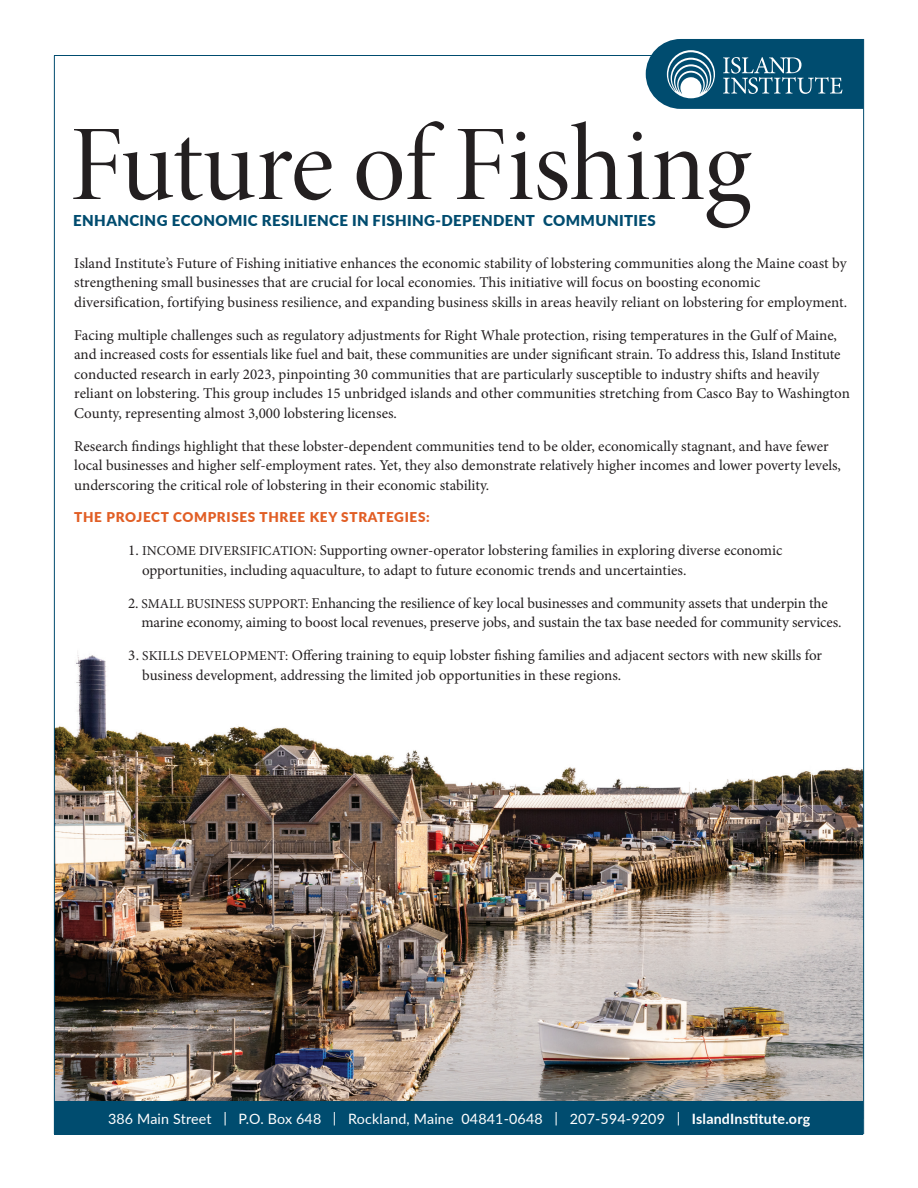
<style>
.page{position:relative;width:918px;height:1188px;background:#fff}
.page>*{position:absolute;margin:0;border:0;box-sizing:border-box;transform-origin:0 0}
.t1{font:108px "Minion Pro Disp";letter-spacing:-.005em;color:#231f20}
.t2{font:15px/19.5px "Minion Pro";color:#231f20}
.t3{font:900 15px "Lato";letter-spacing:.025em;color:#004c6f}
.t4{font:14.25px "Lato";letter-spacing:.015em;color:#fff}
.t5{font:900 13.5px "Lato";letter-spacing:.05em;color:#e15e25}
.s1{font-size:13.5px}
.s2{font-weight:700}
</style>
<div class="page">
<img style="left:55px;top:652px;width:808px;height:450px">
<div style="left:55px;top:1102px;width:808px;height:33px;background:#004c6f"></div>
<hr style="left:863px;top:39px;width:1px;height:1095px;background:#004c6f">
<hr style="left:54px;top:56px;width:1px;height:1078px;background:#004c6f">
<hr style="left:54px;top:55px;width:602px;height:1px;background:#004c6f">
<hr style="left:54px;top:1134px;width:809px;height:1px;background:#004c6f">
<svg style="left:646px;top:39px;width:218px;height:70px"></svg>
<h1 class="t1" style="left:69px;top:99px;width:683px">Future of Fishing</h1>
<p class="t3" style="left:73px;top:209px;width:584px">ENHANCING ECONOMIC RESILIENCE IN FISHING-DEPENDENT COMMUNITIES</p>
<p class="t2" style="left:74px;top:253px;width:775px">Island Institute’s Future of Fishing initiative enhances the economic stability of lobstering communities along the Maine coast by strengthening small businesses that are crucial for local economies. This initiative will focus on boosting economic diversification, fortifying business resilience, and expanding business skills in areas heavily reliant on lobstering for employment.</p>
<p class="t2" style="left:74px;top:325px;width:777px">Facing multiple challenges such as regulatory adjustments for Right Whale protection, rising temperatures in the Gulf of Maine, and increased costs for essentials like fuel and bait, these communities are under significant strain. To address this, Island Institute conducted research in early 2023, pinpointing 30 communities that are particularly susceptible to industry shifts and heavily reliant on lobstering. This group includes 15 unbridged islands and other communities stretching from Casco Bay to Washington County, representing almost 3,000 lobstering licenses.</p>
<p class="t2" style="left:74px;top:436px;width:768px">Research findings highlight that these lobster-dependent communities tend to be older, economically stagnant, and have fewer local businesses and higher self-employment rates. Yet, they also demonstrate relatively higher incomes and lower poverty levels, underscoring the critical role of lobstering in their economic stability.</p>
<p class="t5" style="left:74px;top:507px;width:357px">THE PROJECT COMPRISES THREE KEY STRATEGIES:</p>
<p class="t2" style="left:142px;top:541px;width:642px;text-indent:-14px">1. <span class="s1">INCOME DIVERSIFICATION:</span> Supporting owner-operator lobstering families in exploring diverse economic opportunities, including aquaculture, to adapt to future economic trends and uncertainties.</p>
<p class="t2" style="left:142px;top:593px;width:701px;text-indent:-13px">2. <span class="s1">SMALL BUSINESS SUPPORT:</span> Enhancing the resilience of key local businesses and community assets that underpin the marine economy, aiming to boost local revenues, preserve jobs, and sustain the tax base needed for community services.</p>
<p class="t2" style="left:142px;top:646px;width:681px;text-indent:-14px">3. <span class="s1">SKILLS DEVELOPMENT:</span> Offering training to equip lobster fishing families and adjacent sectors with new skills for business development, addressing the limited job opportunities in these regions.</p>
<p class="t4" style="left:108px;top:1108px;width:704px">386 Main Street | P.O. Box 648 | Rockland, Maine 04841-0648 | 207-594-9209 | <span class="s2">IslandInstitute.org</span></p>
</div>
